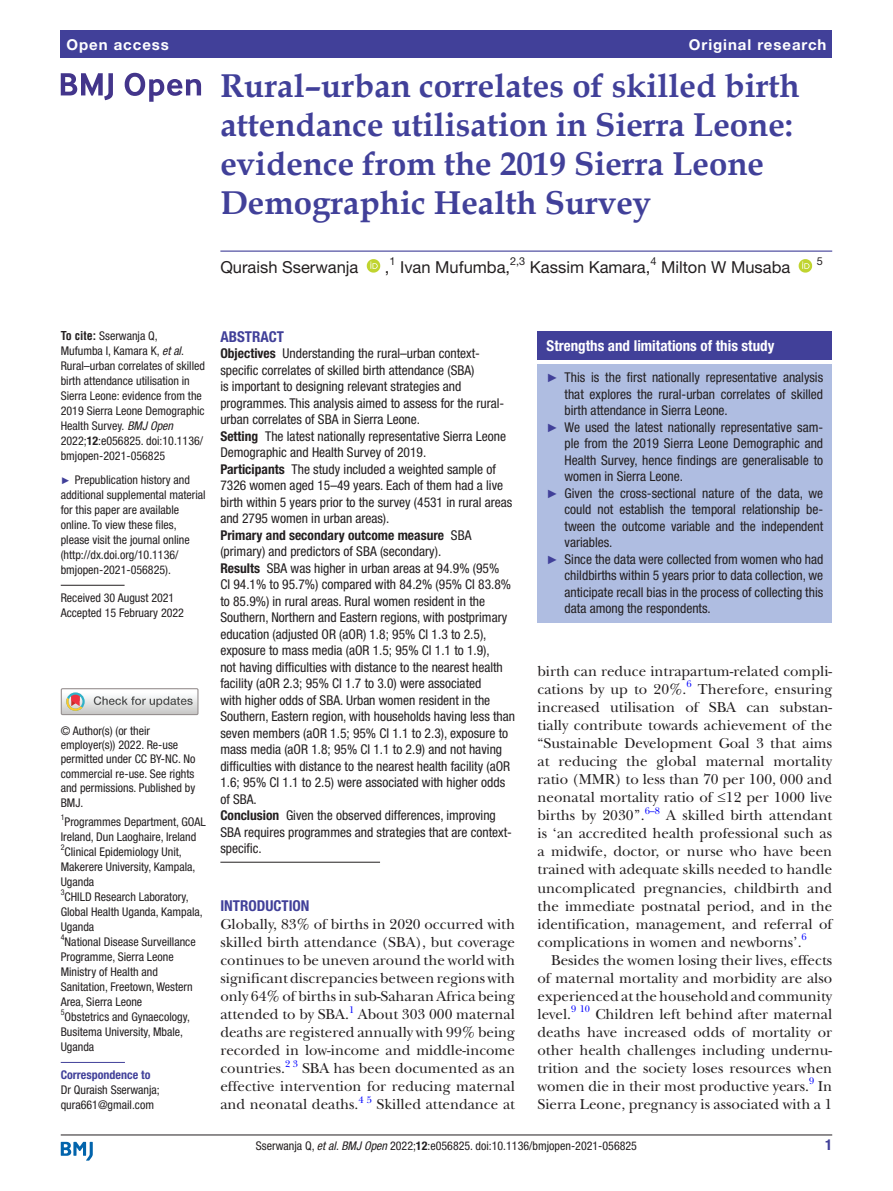
<style>
.page{position:relative;width:893px;height:1191px;background:#fff}
.page>*{position:absolute;margin:0;border:0;box-sizing:border-box;transform-origin:0 0}
.t1{font:700 33px/39px "Book Antiqua";color:#414099}
.t2{font:16.5px "Helvetica Neue LT Std";color:#231f20}
.t3{font:15px/18px "New Baskerville";color:#231f20;text-align:justify}
.t4{font:700 condensed 15px "Helvetica Neue LT Std";color:#fff}
.t5{font:700 15px "Helvetica Neue LT Std";letter-spacing:.065em;color:#fff}
.t6{font:700 condensed 15px "Helvetica Neue LT Std";color:#414099}
.t7{font:condensed 13.5px/16.5px "Helvetica Neue LT Std";color:#231f20}
.t8{font:condensed 12px/15px "Helvetica Neue LT Std";color:#231f20}
.t9{font:700 condensed 12px "Helvetica Neue LT Std";color:#414099}
.t10{font:10.95px "Helvetica Neue LT Std";color:#231f20}
.t11{font:9.9px "New Baskerville";color:#00f}
.t12{font:condensed 7.95px "Helvetica Neue LT Std";color:#231f20}
.s1{font-family:"Helvetica LT Std";font-weight:700}
.s2{font-style:italic}
.s3{font-weight:700}
.s4{font-family:"Arial";font-stretch:normal;font-size:9.75px;color:#414099}
.s5{font-family:"Arial";font-stretch:normal;font-size:12px;color:#414099}
</style>
<div class="page">
<hr style="left:61px;top:1134px;width:771px;height:1px;background:#231f20">
<svg style="left:61px;top:1141px;width:32px;height:19px"></svg>
<div style="left:61px;top:31px;width:771px;height:27px;background:#414099"></div>
<hr style="left:220px;top:250px;width:612px;height:2px;background:#414099">
<svg style="left:367px;top:259px;width:13px;height:14px"></svg>
<svg style="left:799px;top:259px;width:13px;height:14px"></svg>
<hr style="left:61px;top:585px;width:64px;height:1px;background:#231f20">
<hr style="left:61px;top:1062px;width:64px;height:1px;background:#414099">
<svg style="left:61px;top:73px;width:52px;height:27px"></svg>
<svg style="left:125px;top:73px;width:76px;height:29px"></svg>
<div style="left:61px;top:688px;width:138px;height:27px;border:1px solid #969090"></div>
<svg style="left:61px;top:688px;width:137px;height:26px"></svg>
<hr style="left:220px;top:862px;width:160px;height:1px;background:#231f20">
<div style="left:538px;top:331px;width:294px;height:29px;background:#414099"></div>
<div style="left:538px;top:364px;width:294px;height:258px;background:#afbde1"></div>
<p class="t5" style="left:66px;top:35px;width:104px">Open access</p>
<p class="t5" style="left:689px;top:35px;width:139px">Original research</p>
<h1 class="t1" style="left:220px;top:66px;width:581px">Rural–urban correlates of skilled birth attendance utilisation in Sierra Leone: evidence from the 2019 Sierra Leone Demographic Health Survey</h1>
<p class="t2" style="left:220px;top:257px;width:140px">Quraish Sserwanja</p>
<p class="t2" style="left:385px;top:257px;width:6px">,</p>
<p class="t10" style="left:389px;top:255px;width:8px">1</p>
<p class="t2" style="left:400px;top:257px;width:112px">Ivan Mufumba,</p>
<p class="t10" style="left:510px;top:255px;width:17px">2,3</p>
<p class="t2" style="left:530px;top:257px;width:122px">Kassim Kamara,</p>
<p class="t10" style="left:650px;top:255px;width:8px">4</p>
<p class="t2" style="left:661px;top:257px;width:131px">Milton W Musaba</p>
<p class="t10" style="left:817px;top:255px;width:8px">5</p>
<p class="t8" style="left:61px;top:328px;width:146px"><span class="s1">To cite:</span> Sserwanja Q,<br>Mufumba I, Kamara K, <span class="s2">et al</span>.<br>Rural–urban correlates of skilled birth attendance utilisation in<br>Sierra Leone: evidence from the<br>2019 Sierra Leone Demographic<br>Health Survey. <span class="s2">BMJ Open<br></span>2022;<span class="s3">12</span>:e056825. doi:10.1136/ bmjopen-2021-056825</p>
<p class="t8" style="left:61px;top:472px;width:146px"><span class="s4">►</span> Prepublication history and additional supplemental material for this paper are available online. To view these files, please visit the journal online (http://dx.doi.org/10.1136/ bmjopen-2021-056825).</p>
<p class="t8" style="left:61px;top:590px;width:125px">Received 30 August 2021<br>Accepted 15 February 2022</p>
<p class="t8" style="left:61px;top:723px;width:136px;line-height:14.4px">© Author(s) (or their employer(s)) 2022. Re-use permitted under CC BY-NC. No commercial re-use. See rights and permissions. Published by<br>BMJ.</p>
<p class="t12" style="left:61px;top:813px;width:5px">1</p>
<p class="t8" style="left:61px;top:814px;width:147px;text-indent:4px">Programmes Department, GOAL<br>Ireland, Dun Laoghaire, Ireland</p>
<p class="t12" style="left:61px;top:843px;width:5px">2</p>
<p class="t8" style="left:61px;top:844px;width:136px;text-indent:4px">Clinical Epidemiology Unit,<br>Makerere University, Kampala,<br>Uganda</p>
<p class="t12" style="left:61px;top:888px;width:5px">3</p>
<p class="t8" style="left:61px;top:889px;width:143px;text-indent:4px">CHILD Research Laboratory,<br>Global Health Uganda, Kampala,<br>Uganda</p>
<p class="t12" style="left:61px;top:933px;width:5px">4</p>
<p class="t8" style="left:61px;top:934px;width:136px;text-indent:4px">National Disease Surveillance<br>Programme, Sierra Leone<br>Ministry of Health and<br>Sanitation, Freetown, Western<br>Area, Sierra Leone<br><sup>5</sup>Obstetrics and Gynaecology,<br>Busitema University, Mbale,<br>Uganda</p>
<p class="t9" style="left:61px;top:1067px;width:91px">Correspondence to</p>
<p class="t8" style="left:61px;top:1082px;width:101px">Dr Quraish Sserwanja; qura661@gmail.com</p>
<p class="t6" style="left:220px;top:327px;width:65px">ABSTRACT</p>
<p class="t7" style="left:220px;top:345px;width:296px"><span class="s3">Objectives</span> Understanding the rural–urban context&shy;specific correlates of skilled birth attendance (SBA)<br>is important to designing relevant strategies and programmes. This analysis aimed to assess for the rural&shy;urban correlates of SBA in Sierra Leone.<br><span class="s3">Setting</span> The latest nationally representative Sierra Leone Demographic and Health Survey of 2019.<br><span class="s3">Participants</span> The study included a weighted sample of 7326 women aged 15–49 years. Each of them had a live birth within 5 years prior to the survey (4531 in rural areas and 2795 women in urban areas).<br><span class="s3">Primary and secondary outcome measure</span> SBA (primary) and predictors of SBA (secondary).<br><span class="s3">Results</span> SBA was higher in urban areas at 94.9% (95%<br>CI 94.1% to 95.7%) compared with 84.2% (95% CI 83.8% to 85.9%) in rural areas. Rural women resident in the Southern, Northern and Eastern regions, with postprimary education (adjusted OR (aOR) 1.8; 95% CI 1.3 to 2.5), exposure to mass media (aOR 1.5; 95% CI 1.1 to 1.9),<br>not having difficulties with distance to the nearest health facility (aOR 2.3; 95% CI 1.7 to 3.0) were associated<br>with higher odds of SBA. Urban women resident in the Southern, Eastern region, with households having less than seven members (aOR 1.5; 95% CI 1.1 to 2.3), exposure to mass media (aOR 1.8; 95% CI 1.1 to 2.9) and not having difficulties with distance to the nearest health facility (aOR 1.6; 95% CI 1.1 to 2.5) were associated with higher odds of SBA.<br><span class="s3">Conclusion</span> Given the observed differences, improving SBA requires programmes and strategies that are context&shy;specific.</p>
<p class="t6" style="left:220px;top:897px;width:91px">INTRODUCTION</p>
<p class="t3" style="left:220px;top:915px;width:296px">Globally, 83% of births in 2020 occurred with skilled birth attendance (SBA), but coverage continues to be uneven around the world with significant discrepancies between regions with only 64% of births in sub-Saharan Africa being attended to by SBA.</p>
<p class="t11" style="left:349px;top:1003px;width:7px">1</p>
<p class="t3" style="left:220px;top:1005px;width:296px;text-indent:138px">About 303 000 maternal deaths are registered annually with 99% being recorded in low-income and middle-income countries.</p>
<p class="t11" style="left:285px;top:1057px;width:14px">2 3</p>
<p class="t3" style="left:220px;top:1059px;width:296px;text-indent:82px">SBA has been documented as an effective intervention for reducing maternal and neonatal deaths.<sup>4</sup> <sup>5</sup> Skilled attendance at</p>
<p class="t4" style="left:547px;top:336px;width:229px">Strengths and limitations of this study</p>
<p class="t7" style="left:547px;top:369px;width:278px"><span class="s5">►</span> This is the first nationally representative analysis</p>
<p class="t7" style="left:565px;top:386px;width:260px">that explores the rural-urban correlates of skilled</p>
<p class="t7" style="left:565px;top:402px;width:165px">birth attendance in Sierra Leone.</p>
<p class="t7" style="left:547px;top:419px;width:278px"><span class="s5">►</span> We used the latest nationally representative sam-</p>
<p class="t7" style="left:565px;top:435px;width:260px">ple from the 2019 Sierra Leone Demographic and</p>
<p class="t7" style="left:565px;top:452px;width:260px">Health Survey, hence findings are generalisable to</p>
<p class="t7" style="left:565px;top:468px;width:120px">women in Sierra Leone.</p>
<p class="t7" style="left:547px;top:485px;width:278px"><span class="s5">►</span> Given the cross-sectional nature of the data, we</p>
<p class="t7" style="left:565px;top:501px;width:260px">could not establish the temporal relationship be-</p>
<p class="t7" style="left:565px;top:518px;width:260px">tween the outcome variable and the independent</p>
<p class="t7" style="left:565px;top:534px;width:49px">variables.</p>
<p class="t7" style="left:547px;top:551px;width:278px"><span class="s5">►</span> Since the data were collected from women who had</p>
<p class="t7" style="left:565px;top:567px;width:260px">childbirths within 5 years prior to data collection, we</p>
<p class="t7" style="left:565px;top:584px;width:260px">anticipate recall bias in the process of collecting this</p>
<p class="t7" style="left:565px;top:600px;width:148px">data among the respondents.</p>
<p class="t3" style="left:538px;top:662px;width:296px">birth can reduce intrapartum-related compli&shy;cations by up to 20%.<sup>6</sup> Therefore, ensuring increased utilisation of SBA can substan&shy;tially contribute towards achievement of the “Sustainable Development Goal 3 that aims at reducing the global maternal mortality ratio (MMR) to less than 70 per 100, 000 and neonatal mortality ratio of ≤12 per 1000 live births by 2030’’.</p>
<p class="t11" style="left:645px;top:804px;width:17px">6–8</p>
<p class="t3" style="left:538px;top:806px;width:296px;text-indent:129px">A skilled birth attendant is ‘an accredited health professional such as a midwife, doctor, or nurse who have been trained with adequate skills needed to handle uncomplicated pregnancies, childbirth and the immediate postnatal period, and in the identification, management, and referral of complications in women and newborns’.<sup>6</sup></p>
<p class="t3" style="left:538px;top:951px;width:296px;text-indent:14px">Besides the women losing their lives, effects of maternal mortality and morbidity are also experienced at the household and community level.</p>
<p class="t11" style="left:571px;top:1003px;width:20px">9 10</p>
<p class="t3" style="left:538px;top:1005px;width:296px;text-indent:58px">Children left behind after maternal deaths have increased odds of mortality or other health challenges including undernu&shy;trition and the society loses resources when women die in their most productive years.<sup>9</sup> In Sierra Leone, pregnancy is associated with a 1</p>
<p class="t8" style="left:256px;top:1137px;width:383px">Sserwanja Q, <span class="s2">et al</span>. <span class="s2">BMJ Open</span> 2022;<span class="s3">12</span>:e056825. doi:10.1136/bmjopen-2021-056825</p>
<p class="t6" style="left:825px;top:1135px;width:9px">1</p>
</div>
